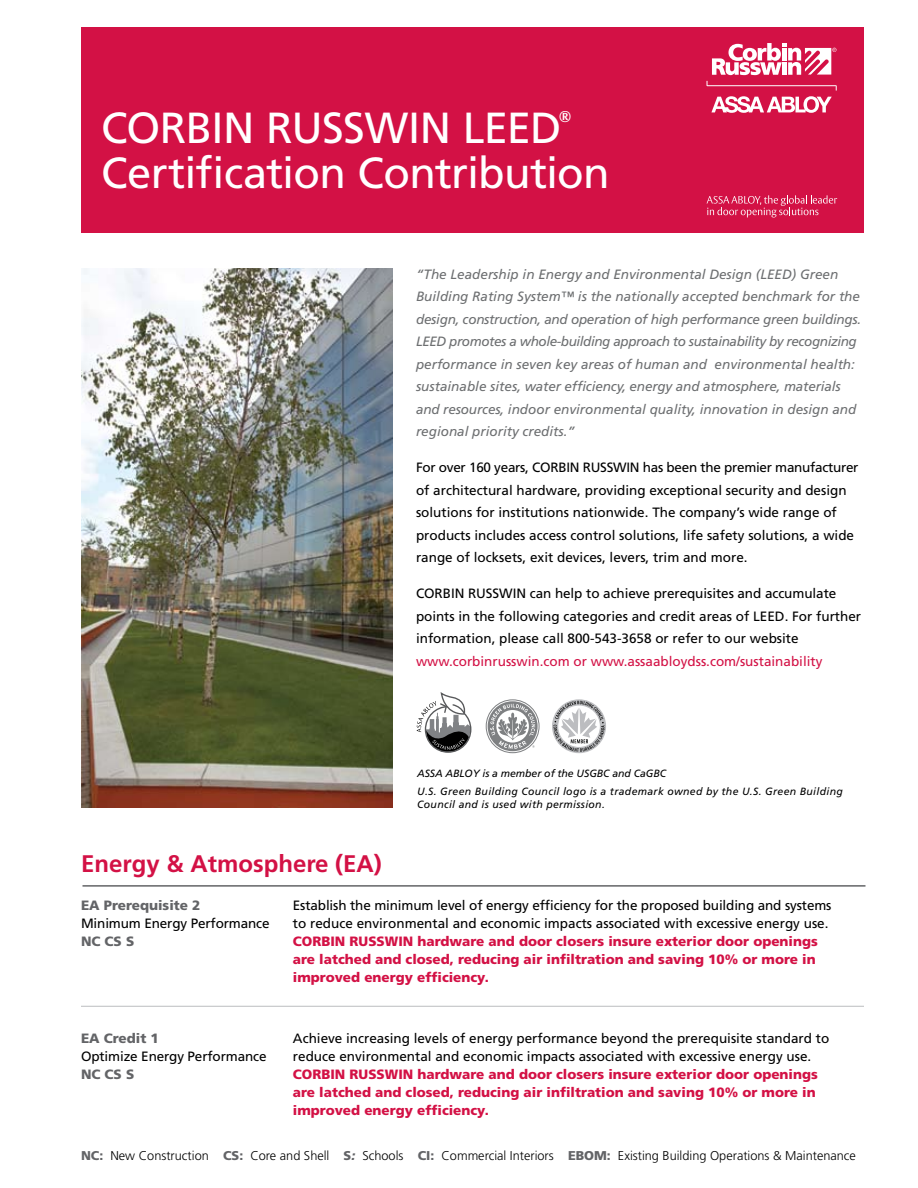
<style>
.page{position:relative;width:918px;height:1188px;background:#fff}
.page>*{position:absolute;margin:0;border:0;box-sizing:border-box;transform-origin:0 0}
.t1{font:43.5px "Frutiger";letter-spacing:-.015em;color:#fff}
.t2{font:700 24px "Frutiger";color:#d31145}
.t3{font:700 13.95px "ASSA Vesta";color:#fff}
.t4{font:13.5px/22.5px "Frutiger";color:#000}
.t5{font:italic 13.5px/22.5px "Frutiger";color:#6d6f71}
.t6{font:900 13.5px/18px "Frutiger";color:#d31145}
.t7{font:13.5px "Frutiger";color:#d31145}
.t8{font:900 13.5px "Frutiger";color:#636467}
.t9{font:300 12.75px "Frutiger";color:#000}
.t10{font:italic 10.5px/18.1px "Frutiger";letter-spacing:.03em;color:#000}
.s1{font-weight:900;color:#636467}
.s2{font-weight:900;font-style:italic;color:#636467}
</style>
<div class="page">
<div style="left:81px;top:27px;width:783px;height:206px;background:#d31145"></div>
<img style="left:81px;top:268px;width:312px;height:540px">
<hr style="left:81px;top:1006px;width:783px;height:1px;background:#bcbdc0">
<svg style="left:486px;top:699px;width:54px;height:54px"></svg>
<svg style="left:417px;top:693px;width:54px;height:60px"></svg>
<svg style="left:552px;top:699px;width:54px;height:54px"></svg>
<svg style="left:707px;top:81px;width:130px;height:32px"></svg>
<svg style="left:712px;top:43px;width:124px;height:32px"></svg>
<svg style="left:707px;top:195px;width:130px;height:22px"></svg>
<hr style="left:82px;top:885px;width:784px;height:2px;background:#636467">
<h1 class="t1" style="left:101px;top:103px;width:462px">CORBIN RUSSWIN LEED</h1>
<p class="t3" style="left:559px;top:107px;width:14px">®</p>
<h1 class="t1" style="left:101px;top:147px;width:510px">Certification Contribution</h1>
<p class="t5" style="left:416px;top:263px;width:447px">“The Leadership in Energy and Environmental Design (LEED) Green Building Rating System™ is the nationally accepted benchmark for the design, construction, and operation of high performance green buildings.<br>LEED promotes a whole-building approach to sustainability by recognizing performance in seven key areas of human and environmental health: sustainable sites, water efficiency, energy and atmosphere, materials and resources, indoor environmental quality, innovation in design and regional priority credits.”</p>
<p class="t4" style="left:416px;top:456px;width:444px">For over 160 years, CORBIN RUSSWIN has been the premier manufacturer of architectural hardware, providing exceptional security and design solutions for institutions nationwide. The company’s wide range of products includes access control solutions, life safety solutions, a wide range of locksets, exit devices, levers, trim and more.</p>
<p class="t4" style="left:416px;top:582px;width:447px">CORBIN RUSSWIN can help to achieve prerequisites and accumulate points in the following categories and credit areas of LEED. For further information, please call 800-543-3658 or refer to our website</p>
<p class="t7" style="left:416px;top:653px;width:408px">www.corbinrusswin.com or www.assaabloydss.com/sustainability</p>
<p class="t10" style="left:417px;top:764px;width:427px">ASSA ABLOY is a member of the USGBC and CaGBC<br>U.S. Green Building Council logo is a trademark owned by the U.S. Green Building</p>
<p class="t10" style="left:417px;top:795px;width:189px">Council and is used with permission.</p>
<h2 class="t2" style="left:81px;top:850px;width:302px">Energy &amp; Atmosphere (EA)</h2>
<p class="t8" style="left:81px;top:897px;width:121px">EA Prerequisite 2</p>
<p class="t4" style="left:81px;top:912px;width:190px">Minimum Energy Performance</p>
<p class="t8" style="left:81px;top:933px;width:55px">NC CS S</p>
<p class="t4" style="left:293px;top:896px;width:540px;line-height:18px">Establish the minimum level of energy efficiency for the proposed building and systems to reduce environmental and economic impacts associated with excessive energy use.</p>
<p class="t6" style="left:293px;top:932px;width:526px">CORBIN RUSSWIN hardware and door closers insure exterior door openings are latched and closed, reducing air infiltration and saving 10% or more in improved energy efficiency.</p>
<p class="t8" style="left:81px;top:1031px;width:79px">EA Credit 1</p>
<p class="t4" style="left:81px;top:1045px;width:187px">Optimize Energy Performance</p>
<p class="t8" style="left:81px;top:1066px;width:55px">NC CS S</p>
<p class="t4" style="left:293px;top:1030px;width:538px;line-height:18px">Achieve increasing levels of energy performance beyond the prerequisite standard to reduce environmental and economic impacts associated with excessive energy use.</p>
<p class="t6" style="left:293px;top:1065px;width:526px">CORBIN RUSSWIN hardware and door closers insure exterior door openings are latched and closed, reducing air infiltration and saving 10% or more in improved energy efficiency.</p>
<p class="t9" style="left:81px;top:1149px;width:777px"><span class="s1">NC:</span> New Construction <span class="s1">CS:</span> Core and Shell <span class="s1">S</span><span class="s2">:</span> Schools <span class="s1">CI:</span> Commercial Interiors <span class="s1">EBOM:</span> Existing Building Operations &amp; Maintenance</p>
</div>
